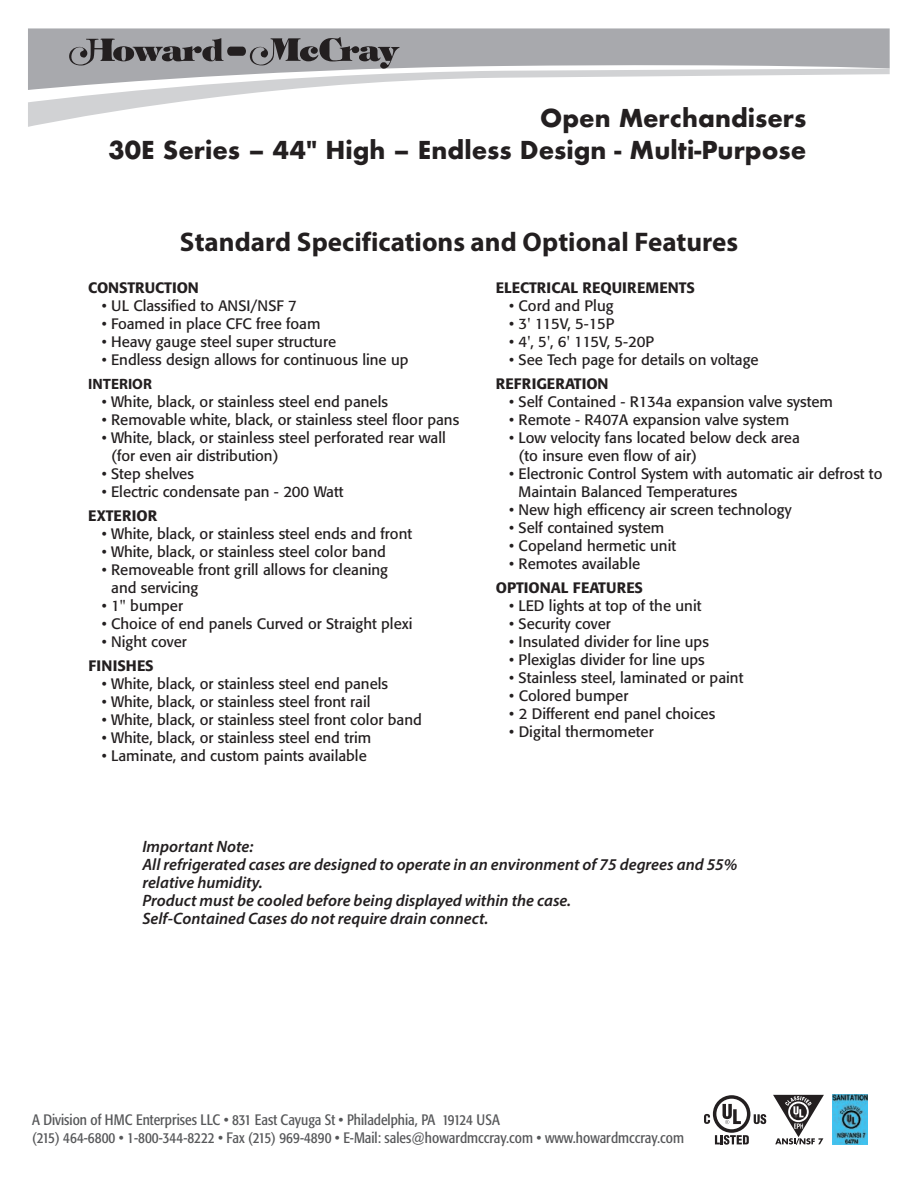
<style>
.page{position:relative;width:918px;height:1188px;background:#fff}
.page>*{position:absolute;margin:0;border:0;box-sizing:border-box;transform-origin:0 0}
.t1{font:700 27px "Myriad Pro";color:#231f20}
.t2{font:700 24px/32.1px "Futura";color:#231f20;text-align:right}
.t3{font:italic 600 16.5px/18px "Myriad Pro";color:#231f20}
.t4{font:15px/18px "Formata";color:#231f20}
.t5{font:condensed 15px/18px "Formata";color:#57585a}
.t6{font:500 15px "Formata";color:#231f20}
.t7{font:700 15px "Myriad Pro";color:#231f20}
.t8{font:500 15px "Formata";letter-spacing:.02em;color:#231f20}
</style>
<div class="page">
<svg style="left:28px;top:103px;width:142px;height:24px"></svg>
<svg style="left:28px;top:90px;width:252px;height:13px;fill:#d1d2d4"></svg>
<svg style="left:28px;top:28px;width:862px;height:62px;fill:#a8a9ad"></svg>
<svg style="left:69px;top:37px;width:331px;height:32px;background:#818083"></svg>
<img style="left:833px;top:1095px;width:35px;height:49px">
<svg style="left:773px;top:1095px;width:51px;height:50px"></svg>
<svg style="left:704px;top:1095px;width:62px;height:50px"></svg>
<h2 class="t2" style="left:108px;top:102px;width:699px">Open Merchandisers<br>30E Series – 44" High – Endless Design - Multi-Purpose</h2>
<h1 class="t1" style="left:180px;top:232px;width:560px">Standard Specifications and Optional Features</h1>
<p class="t6" style="left:88px;top:281px;width:112px">CONSTRUCTION</p>
<p class="t4" style="left:102px;top:298px;width:197px">• UL Classified to ANSI/NSF 7</p>
<p class="t4" style="left:102px;top:316px;width:220px">• Foamed in place CFC free foam</p>
<p class="t4" style="left:102px;top:334px;width:236px">• Heavy gauge steel super structure</p>
<p class="t4" style="left:102px;top:352px;width:308px">• Endless design allows for continuous line up</p>
<p class="t7" style="left:88px;top:378px;width:65px">INTERIOR</p>
<p class="t4" style="left:102px;top:394px;width:288px">• White, black, or stainless steel end panels</p>
<p class="t4" style="left:102px;top:412px;width:359px">• Removable white, black, or stainless steel floor pans</p>
<p class="t4" style="left:111px;top:430px;width:336px;text-indent:-9px">• White, black, or stainless steel perforated rear wall (for even air distribution)</p>
<p class="t4" style="left:102px;top:466px;width:94px">• Step shelves</p>
<p class="t4" style="left:102px;top:484px;width:243px">• Electric condensate pan - 200 Watt</p>
<p class="t6" style="left:88px;top:509px;width:70px">EXTERIOR</p>
<p class="t4" style="left:102px;top:526px;width:312px">• White, black, or stainless steel ends and front</p>
<p class="t4" style="left:102px;top:544px;width:286px">• White, black, or stainless steel color band</p>
<p class="t4" style="left:111px;top:562px;width:278px;text-indent:-9px">• Removeable front grill allows for cleaning and servicing</p>
<p class="t4" style="left:102px;top:598px;width:83px">• 1" bumper</p>
<p class="t4" style="left:102px;top:616px;width:312px">• Choice of end panels Curved or Straight plexi</p>
<p class="t4" style="left:102px;top:634px;width:86px">• Night cover</p>
<p class="t8" style="left:88px;top:659px;width:67px">FINISHES</p>
<p class="t4" style="left:102px;top:676px;width:288px">• White, black, or stainless steel end panels</p>
<p class="t4" style="left:102px;top:694px;width:270px">• White, black, or stainless steel front rail</p>
<p class="t4" style="left:102px;top:712px;width:322px">• White, black, or stainless steel front color band</p>
<p class="t4" style="left:102px;top:730px;width:271px">• White, black, or stainless steel end trim</p>
<p class="t4" style="left:102px;top:748px;width:267px">• Laminate, and custom paints available</p>
<p class="t6" style="left:496px;top:281px;width:201px">ELECTRICAL REQUIREMENTS</p>
<p class="t4" style="left:509px;top:298px;width:106px">• Cord and Plug</p>
<p class="t4" style="left:509px;top:316px;width:107px">• 3' 115V, 5-15P</p>
<p class="t4" style="left:509px;top:334px;width:147px">• 4', 5', 6' 115V, 5-20P</p>
<p class="t4" style="left:509px;top:352px;width:251px">• See Tech page for details on voltage</p>
<p class="t6" style="left:496px;top:377px;width:114px">REFRIGERATION</p>
<p class="t4" style="left:509px;top:394px;width:325px">• Self Contained - R134a expansion valve system</p>
<p class="t4" style="left:509px;top:412px;width:281px">• Remote - R407A expansion valve system</p>
<p class="t4" style="left:519px;top:430px;width:283px;text-indent:-9px">• Low velocity fans located below deck area (to insure even flow of air)</p>
<p class="t4" style="left:519px;top:466px;width:365px;text-indent:-9px">• Electronic Control System with automatic air defrost to<br>Maintain Balanced Temperatures</p>
<p class="t4" style="left:509px;top:502px;width:284px">• New high efficency air screen technology</p>
<p class="t4" style="left:509px;top:520px;width:157px">• Self contained system</p>
<p class="t4" style="left:509px;top:538px;width:168px">• Copeland hermetic unit</p>
<p class="t4" style="left:509px;top:556px;width:132px">• Remotes available</p>
<p class="t6" style="left:496px;top:581px;width:149px">OPTIONAL FEATURES</p>
<p class="t4" style="left:509px;top:598px;width:194px">• LED lights at top of the unit</p>
<p class="t4" style="left:509px;top:616px;width:103px">• Security cover</p>
<p class="t4" style="left:509px;top:634px;width:201px">• Insulated divider for line ups</p>
<p class="t4" style="left:509px;top:652px;width:197px">• Plexiglas divider for line ups</p>
<p class="t4" style="left:509px;top:670px;width:236px">• Stainless steel, laminated or paint</p>
<p class="t4" style="left:509px;top:688px;width:121px">• Colored bumper</p>
<p class="t4" style="left:509px;top:706px;width:207px">• 2 Different end panel choices</p>
<p class="t4" style="left:509px;top:724px;width:146px">• Digital thermometer</p>
<p class="t3" style="left:142px;top:838px;width:597px">Important Note:<br>All refrigerated cases are designed to operate in an environment of 75 degrees and 55% relative humidity.<br>Product must be cooled before being displayed within the case.<br>Self-Contained Cases do not require drain connect.</p>
<p class="t5" style="left:32px;top:1112px;width:653px">A Division of HMC Enterprises LLC • 831 East Cayuga St • Philadelphia, PA 19124 USA<br>(215) 464-6800 • 1-800-344-8222 • Fax (215) 969-4890 • E-Mail: sales@howardmccray.com • www.howardmccray.com</p>
</div>
